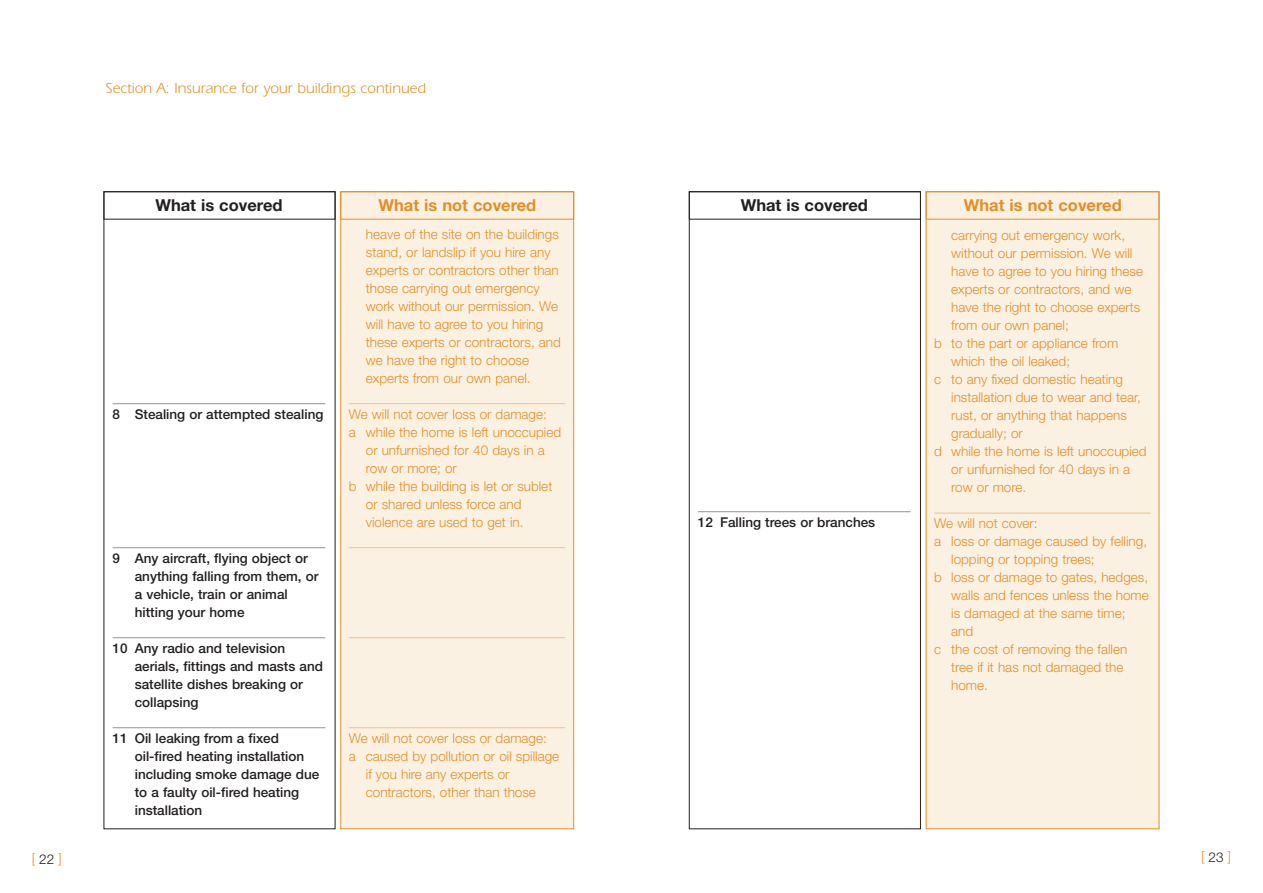
<style>
.page{position:relative;width:1263px;height:893px;background:#fff}
.page>*{position:absolute;margin:0;border:0;box-sizing:border-box;transform-origin:0 0}
.t1{font:700 16.5px "Helvetica Neue";color:#e38f24}
.t2{font:700 16.5px "Helvetica Neue";color:#231f20}
.t3{font:15px "Itc Eras";color:#e38f24}
.t4{font:300 13.5px/18px "Helvetica Neue";color:#e38f24}
.t5{font:500 13.5px/18px "Helvetica Neue";color:#231f20}
.s1{color:#231f20}
</style>
<div class="page">
<div style="left:341px;top:192px;width:232px;height:636px;background:#fbf1e3"></div>
<div style="left:104px;top:191px;width:231px;height:29px;border:1px solid #231f20"></div>
<div style="left:340px;top:191px;width:234px;height:29px;border:1px solid #e38f24"></div>
<hr style="left:113px;top:403px;width:212px;height:1px;background:#939598">
<hr style="left:113px;top:547px;width:212px;height:1px;background:#939598">
<hr style="left:113px;top:637px;width:212px;height:1px;background:#939598">
<hr style="left:113px;top:727px;width:212px;height:1px;background:#939598">
<hr style="left:349px;top:403px;width:216px;height:1px;background:#f0c189">
<hr style="left:349px;top:547px;width:216px;height:1px;background:#f0c189">
<hr style="left:349px;top:637px;width:216px;height:1px;background:#f0c189">
<hr style="left:349px;top:727px;width:216px;height:1px;background:#f0c189">
<div style="left:926px;top:192px;width:233px;height:636px;background:#fbf1e3"></div>
<div style="left:689px;top:191px;width:232px;height:29px;border:1px solid #231f20"></div>
<div style="left:926px;top:191px;width:233px;height:29px;border:1px solid #e38f24"></div>
<hr style="left:698px;top:511px;width:213px;height:1px;background:#939598">
<hr style="left:934px;top:513px;width:216px;height:1px;background:#f0c189">
<p class="t4" style="left:32px;top:850px;width:31px">[<span class="s1">22</span>]</p>
<p class="t3" style="left:106px;top:83px;width:322px">Section A: Insurance for your buildings continued</p>
<p class="t2" style="left:155px;top:199px;width:129px">What is covered</p>
<p class="t1" style="left:379px;top:199px;width:159px">What is not covered</p>
<p class="t5" style="left:113px;top:406px;width:212px">8 Stealing or attempted stealing</p>
<p class="t5" style="left:135px;top:550px;width:185px;text-indent:-22px">9 Any aircraft, flying object or anything falling from them, or a vehicle, train or animal hitting your home</p>
<p class="t5" style="left:135px;top:640px;width:190px;text-indent:-22px">10 Any radio and television aerials, fittings and masts and satellite dishes breaking or collapsing</p>
<p class="t5" style="left:135px;top:730px;width:186px;text-indent:-22px">11 Oil leaking from a fixed oil-fired heating installation including smoke damage due to a faulty oil-fired heating installation</p>
<p class="t4" style="left:366px;top:226px;width:197px">heave of the site on the buildings stand, or landslip if you hire any experts or contractors other than those carrying out emergency work without our permission. We will have to agree to you hiring these experts or contractors, and we have the right to choose experts from our own panel.</p>
<p class="t4" style="left:349px;top:406px;width:200px">We will not cover loss or damage:</p>
<p class="t4" style="left:349px;top:424px;width:214px">a while the home is left unoccupied</p>
<p class="t4" style="left:366px;top:442px;width:180px">or unfurnished for 40 days in a</p>
<p class="t4" style="left:366px;top:460px;width:92px">row or more; or</p>
<p class="t4" style="left:349px;top:478px;width:205px">b while the building is let or sublet</p>
<p class="t4" style="left:366px;top:496px;width:157px">or shared unless force and</p>
<p class="t4" style="left:366px;top:514px;width:159px">violence are used to get in.</p>
<p class="t4" style="left:349px;top:730px;width:200px">We will not cover loss or damage:</p>
<p class="t4" style="left:349px;top:748px;width:212px">a caused by pollution or oil spillage</p>
<p class="t4" style="left:366px;top:766px;width:145px">if you hire any experts or</p>
<p class="t4" style="left:366px;top:784px;width:172px">contractors, other than those</p>
<p class="t2" style="left:741px;top:199px;width:129px">What is covered</p>
<p class="t1" style="left:964px;top:199px;width:159px">What is not covered</p>
<p class="t5" style="left:698px;top:514px;width:179px">12 Falling trees or branches</p>
<p class="t4" style="left:951px;top:228px;width:175px">carrying out emergency work,</p>
<p class="t4" style="left:951px;top:246px;width:183px">without our permission. We will</p>
<p class="t4" style="left:951px;top:264px;width:193px">have to agree to you hiring these</p>
<p class="t4" style="left:951px;top:282px;width:182px">experts or contractors, and we</p>
<p class="t4" style="left:951px;top:300px;width:191px">have the right to choose experts</p>
<p class="t4" style="left:951px;top:318px;width:119px">from our own panel;</p>
<p class="t4" style="left:934px;top:336px;width:186px">b to the part or appliance from</p>
<p class="t4" style="left:951px;top:354px;width:120px">which the oil leaked;</p>
<p class="t4" style="left:934px;top:372px;width:190px">c to any fixed domestic heating</p>
<p class="t4" style="left:951px;top:390px;width:191px">installation due to wear and tear,</p>
<p class="t4" style="left:951px;top:408px;width:177px">rust, or anything that happens</p>
<p class="t4" style="left:951px;top:426px;width:73px">gradually; or</p>
<p class="t4" style="left:934px;top:444px;width:214px">d while the home is left unoccupied</p>
<p class="t4" style="left:951px;top:462px;width:180px">or unfurnished for 40 days in a</p>
<p class="t4" style="left:951px;top:480px;width:77px">row or more.</p>
<p class="t4" style="left:934px;top:516px;width:105px">We will not cover:</p>
<p class="t4" style="left:934px;top:534px;width:214px">a loss or damage caused by felling,</p>
<p class="t4" style="left:951px;top:552px;width:145px">lopping or topping trees;</p>
<p class="t4" style="left:934px;top:570px;width:215px">b loss or damage to gates, hedges,</p>
<p class="t4" style="left:951px;top:588px;width:199px">walls and fences unless the home</p>
<p class="t4" style="left:951px;top:606px;width:176px">is damaged at the same time;</p>
<p class="t4" style="left:951px;top:624px;width:24px">and</p>
<p class="t4" style="left:934px;top:642px;width:195px">c the cost of removing the fallen</p>
<p class="t4" style="left:951px;top:660px;width:174px">tree if it has not damaged the</p>
<p class="t4" style="left:951px;top:678px;width:38px">home.</p>
<p class="t4" style="left:1201px;top:848px;width:31px">[<span class="s1">23</span>]</p>
</div>
